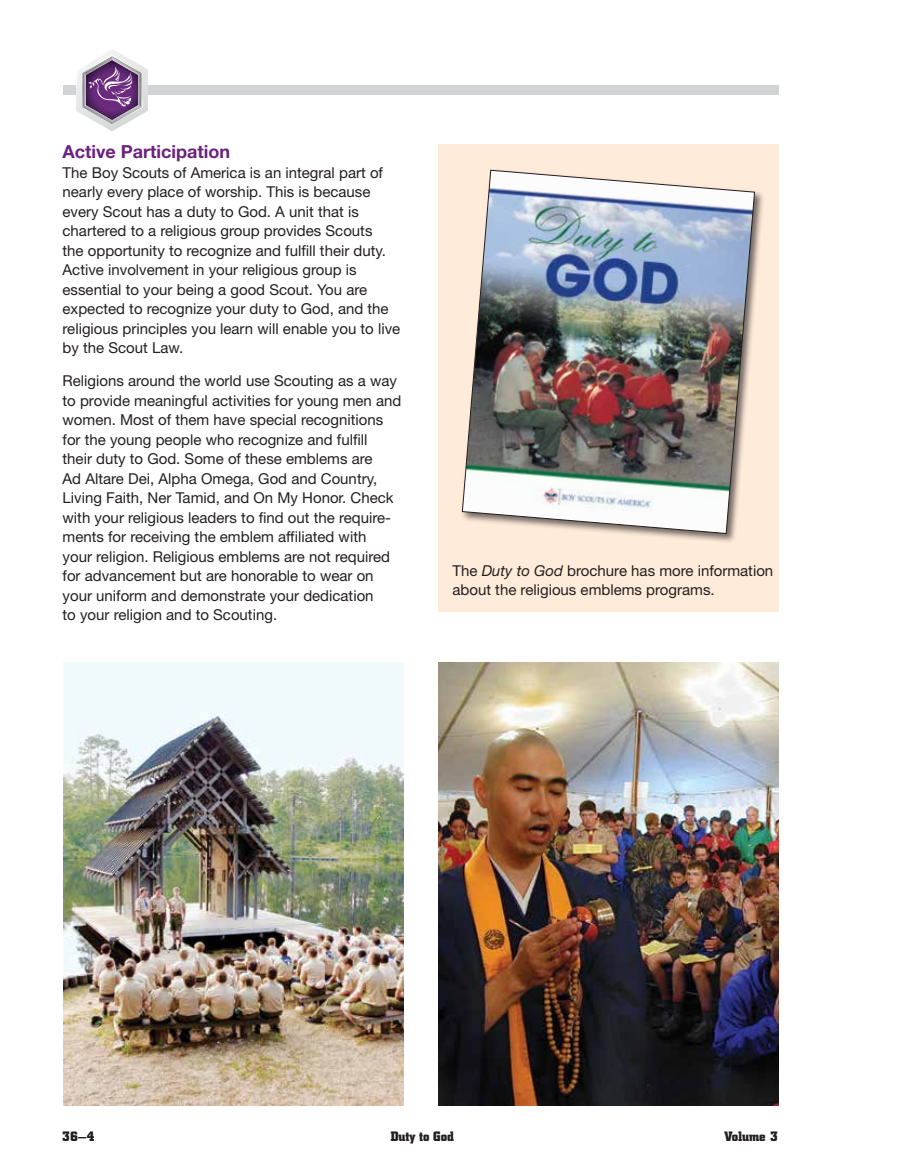
<style>
.page{position:relative;width:905px;height:1175px;background:#fff}
.page>*{position:absolute;margin:0;border:0;box-sizing:border-box;transform-origin:0 0}
.t1{font:700 18px "Helvetica Neue";color:#6c217f}
.t2{font:15px/19.5px "Helvetica Neue";color:#231f20}
.t3{font:700 13.5px "City";color:#231f20}
.s1{font-style:italic}
</style>
<div class="page">
<div style="left:63px;top:86px;width:715px;height:9px;background:#d1d3d4"></div>
<svg style="left:76px;top:49px;width:72px;height:82px"></svg>
<div style="left:438px;top:144px;width:340px;height:468px;background:#ffebd9"></div>
<img style="left:63px;top:662px;width:341px;height:444px">
<img style="left:439px;top:662px;width:339px;height:444px">
<div style="left:460px;top:168px;width:304px;height:376px;background:#231f20;opacity:.65"></div>
<img style="left:461px;top:169px;width:294px;height:365px">
<p class="t1" style="left:63px;top:141px;width:169px">Active Participation</p>
<p class="t2" style="left:63px;top:162px;width:339px">The Boy Scouts of America is an integral part of nearly every place of worship. This is because every Scout has a duty to God. A unit that is chartered to a religious group provides Scouts<br>the opportunity to recognize and fulfill their duty.<br>Active involvement in your religious group is essential to your being a good Scout. You are expected to recognize your duty to God, and the religious principles you learn will enable you to live by the Scout Law.</p>
<p class="t2" style="left:63px;top:371px;width:340px">Religions around the world use Scouting as a way to provide meaningful activities for young men and women. Most of them have special recognitions for the young people who recognize and fulfill<br>their duty to God. Some of these emblems are<br>Ad Altare Dei, Alpha Omega, God and Country, Living Faith, Ner Tamid, and On My Honor. Check with your religious leaders to find out the require&shy;ments for receiving the emblem affiliated with<br>your religion. Religious emblems are not required for advancement but are honorable to wear on your uniform and demonstrate your dedication<br>to your religion and to Scouting.</p>
<p class="t2" style="left:452px;top:560px;width:322px">The <span class="s1">Duty to God</span> brochure has more information about the religious emblems programs.</p>
<p class="t3" style="left:62px;top:1129px;width:34px">36—4</p>
<p class="t3" style="left:390px;top:1129px;width:65px">Duty to God</p>
<p class="t3" style="left:724px;top:1129px;width:55px">Volume 3</p>
</div>
